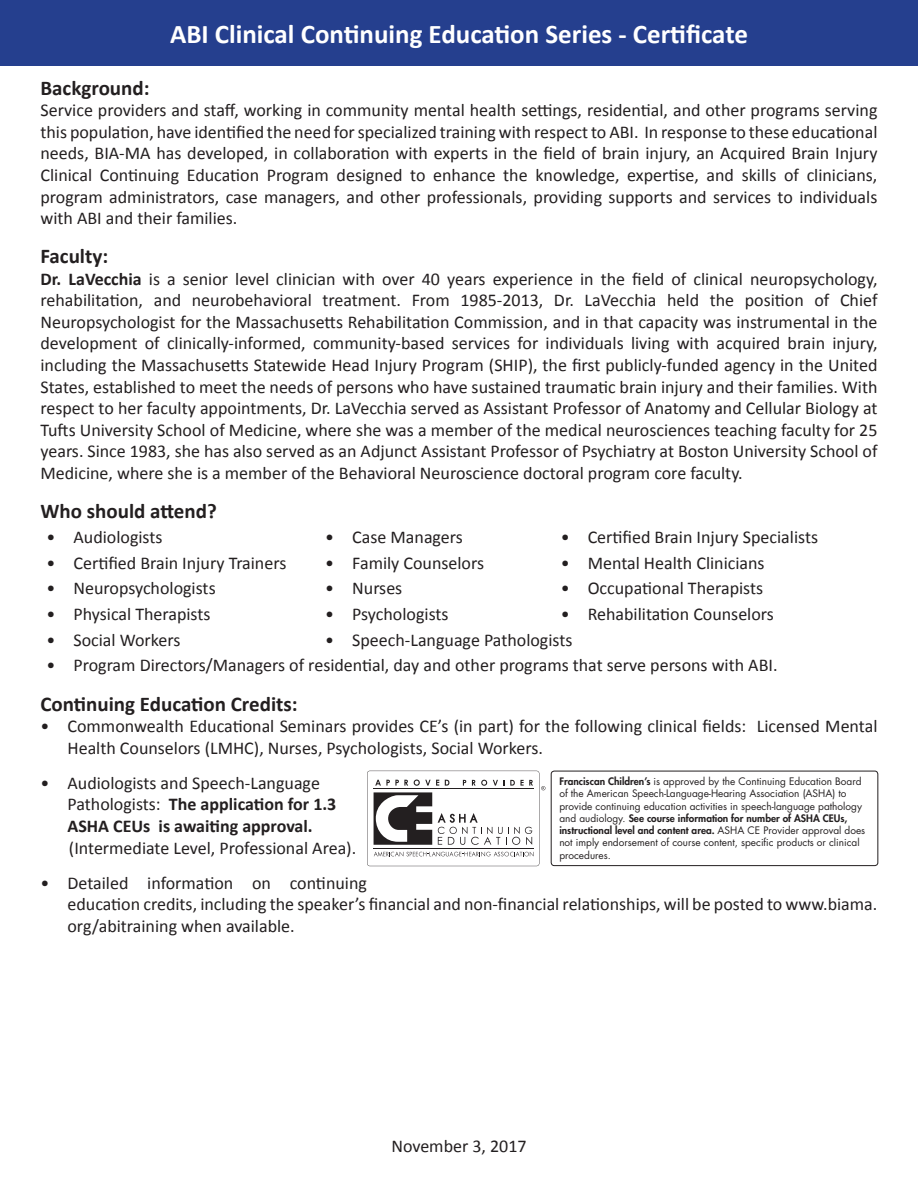
<style>
.page{position:relative;width:918px;height:1188px;background:#fff}
.page>*{position:absolute;margin:0;border:0;box-sizing:border-box;transform-origin:0 0}
.t1{font:700 27px "Calibri";color:#fff}
.t2{font:700 21px "Calibri";color:#231f20}
.t3{font:18px/21.6px "Calibri";color:#231f20;text-align:justify}
.t4{font:700 18px/21.6px "Calibri";color:#231f20}
.t5{font:10.05px/12.3px "Futura Std";color:#231f20}
.s1{font-weight:700}
.s2{font-weight:400}
.s3{font-weight:800}
</style>
<div class="page">
<div style="left:0;top:0;width:918px;height:66px;background:#253f8e"></div>
<svg style="left:367px;top:771px;width:178px;height:95px"></svg>
<div style="left:551px;top:771px;width:327px;height:95px;border:1px solid #231f20;border-radius:3px"></div>
<p class="t1" style="left:170px;top:17px;width:579px">ABI Clinical Continuing Education Series - Certificate</p>
<p class="t2" style="left:40px;top:74px;width:111px">Background:</p>
<p class="t3" style="left:40px;top:100px;width:838px">Service providers and staff, working in community mental health settings, residential, and other programs serving this population, have identified the need for specialized training with respect to ABI. In response to these educational needs, BIA-MA has developed, in collaboration with experts in the field of brain injury, an Acquired Brain Injury Clinical Continuing Education Program designed to enhance the knowledge, expertise, and skills of clinicians, program administrators, case managers, and other professionals, providing supports and services to individuals with ABI and their families.</p>
<p class="t2" style="left:40px;top:243px;width:69px">Faculty:</p>
<p class="t3" style="left:40px;top:268px;width:839px"><span class="s1">Dr. LaVecchia</span> is a senior level clinician with over 40 years experience in the field of clinical neuropsychology, rehabilitation, and neurobehavioral treatment. From 1985-2013, Dr. LaVecchia held the position of Chief Neuropsychologist for the Massachusetts Rehabilitation Commission, and in that capacity was instrumental in the development of clinically-informed, community-based services for individuals living with acquired brain injury, including the Massachusetts Statewide Head Injury Program (SHIP), the first publicly-funded agency in the United States, established to meet the needs of persons who have sustained traumatic brain injury and their families. With respect to her faculty appointments, Dr. LaVecchia served as Assistant Professor of Anatomy and Cellular Biology at Tufts University School of Medicine, where she was a member of the medical neurosciences teaching faculty for 25 years. Since 1983, she has also served as an Adjunct Assistant Professor of Psychiatry at Boston University School of Medicine, where she is a member of the Behavioral Neuroscience doctoral program core faculty.</p>
<p class="t2" style="left:40px;top:497px;width:178px">Who should attend?</p>
<p class="t3" style="left:46px;top:526px;width:118px">• Audiologists</p>
<p class="t3" style="left:325px;top:526px;width:139px">• Case Managers</p>
<p class="t3" style="left:561px;top:526px;width:259px">• Certified Brain Injury Specialists</p>
<p class="t3" style="left:46px;top:552px;width:241px">• Certified Brain Injury Trainers</p>
<p class="t3" style="left:325px;top:552px;width:160px">• Family Counselors</p>
<p class="t3" style="left:561px;top:552px;width:205px">• Mental Health Clinicians</p>
<p class="t3" style="left:46px;top:577px;width:171px">• Neuropsychologists</p>
<p class="t3" style="left:325px;top:577px;width:79px">• Nurses</p>
<p class="t3" style="left:561px;top:577px;width:204px">• Occupational Therapists</p>
<p class="t3" style="left:46px;top:604px;width:166px">• Physical Therapists</p>
<p class="t3" style="left:325px;top:604px;width:125px">• Psychologists</p>
<p class="t3" style="left:561px;top:604px;width:215px">• Rehabilitation Counselors</p>
<p class="t3" style="left:46px;top:629px;width:135px">• Social Workers</p>
<p class="t3" style="left:325px;top:629px;width:249px">• Speech-Language Pathologists</p>
<p class="t3" style="left:46px;top:655px;width:733px">• Program Directors/Managers of residential, day and other programs that serve persons with ABI.</p>
<p class="t2" style="left:40px;top:690px;width:259px">Continuing Education Credits:</p>
<p class="t3" style="left:68px;top:715px;width:811px;text-indent:-27px">• Commonwealth Educational Seminars provides CE’s (in part) for the following clinical fields: Licensed Mental<br>Health Counselors (LMHC), Nurses, Psychologists, Social Workers.</p>
<p class="t4" style="left:68px;top:772px;width:270px;text-indent:-27px"><span class="s2">• Audiologists and Speech-Language<br>Pathologists:</span> The application for 1.3<br>ASHA CEUs is awaiting approval.</p>
<p class="t3" style="left:69px;top:837px;width:289px">(Intermediate Level, Professional Area).</p>
<p class="t3" style="left:68px;top:872px;width:811px;text-align:left;text-indent:-27px">• Detailed information on continuing<br>education credits, including the speaker’s financial and non-financial relationships, will be posted to www.biama. org/abitraining when available.</p>
<p class="t5" style="left:559px;top:775px;width:308px"><span class="s3">Franciscan Children’s</span> is approved by the Continuing Education Board of the American Speech-Language-Hearing Association (ASHA) to provide continuing education activities in speech-language pathology and audiology. <span class="s3">See course information for number of ASHA CEUs, instructional level and content area.</span> ASHA CE Provider approval does not imply endorsement of course content, specific products or clinical procedures.</p>
<p class="t3" style="left:391px;top:1135px;width:137px">November 3, 2017</p>
</div>
